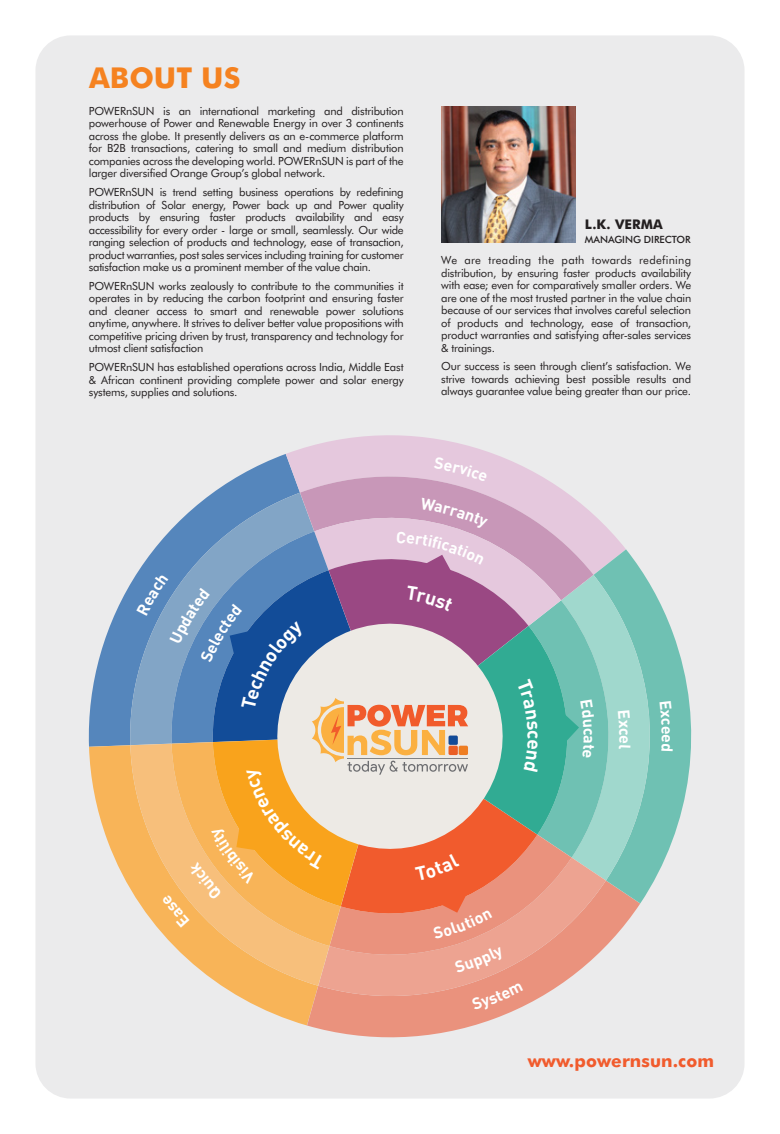
<style>
.page{position:relative;width:780px;height:1134px;background:#fff}
.page>*{position:absolute;margin:0;border:0;box-sizing:border-box;transform-origin:0 0}
.t1{font:700 28.75px "Futura BT";color:#f58220}
.t2{font:700 17.5px "Futura BT";letter-spacing:.005em;color:#f15b2d}
.t3{font:700 15.88px "DIN";color:#fff}
.t4{font:700 13.38px "Futura BT";letter-spacing:.005em;color:#231f20}
.t5{font:11.25px/12.5px "Futura BT";letter-spacing:-.015em;color:#231f20;text-align:justify}
.t6{font:500 10px "Futura BT";letter-spacing:-.005em;color:#231f20}
</style>
<div class="page">
<div style="left:35px;top:35px;width:709px;height:1063px;background:#ebebec;border-radius:35px"></div>
<img style="left:441px;top:106px;width:135px;height:137px">
<svg style="left:88px;top:454px;width:198px;height:291px"></svg>
<svg style="left:89px;top:745px;width:218px;height:280px"></svg>
<svg style="left:286px;top:435px;width:205px;height:58px;fill:#e5c8dd"></svg>
<svg style="left:307px;top:986px;width:228px;height:52px;fill:#ea927d"></svg>
<svg style="left:672px;top:631px;width:20px;height:210px;fill:#6fc1b3"></svg>
<svg style="left:127px;top:493px;width:173px;height:252px;fill:#5586bc"></svg>
<svg style="left:300px;top:453px;width:273px;height:45px;background:#dec0d5"></svg>
<svg style="left:318px;top:973px;width:258px;height:27px;background:#eba291"></svg>
<svg style="left:130px;top:744px;width:199px;height:242px"></svg>
<svg style="left:471px;top:983px;width:52px;height:27px"></svg>
<svg style="left:434px;top:457px;width:53px;height:25px"></svg>
<svg style="left:137px;top:498px;width:535px;height:475px"></svg>
<h1 class="t1" style="left:89px;top:60px;width:153px">ABOUT US</h1>
<p class="t5" style="left:89px;top:104px;width:316px">POWERnSUN is an international marketing and distribution powerhouse of Power and Renewable Energy in over 3 continents across the globe. It presently delivers as an e-commerce platform for B2B transactions, catering to small and medium distribution companies across the developing world. POWERnSUN is part of the larger diversified Orange Group’s global network.</p>
<p class="t5" style="left:89px;top:186px;width:316px">POWERnSUN is trend setting business operations by redefining distribution of Solar energy, Power back up and Power quality products by ensuring faster products availability and easy accessibility for every order - large or small, seamlessly. Our wide ranging selection of products and technology, ease of transaction, product warranties, post sales services including training for customer satisfaction make us a prominent member of the value chain.</p>
<p class="t5" style="left:89px;top:279px;width:316px">POWERnSUN works zealously to contribute to the communities it operates in by reducing the carbon footprint and ensuring faster and cleaner access to smart and renewable power solutions anytime, anywhere. It strives to deliver better value propositions with competitive pricing driven by trust, transparency and technology for utmost client satisfaction</p>
<p class="t5" style="left:89px;top:361px;width:316px">POWERnSUN has established operations across India, Middle East &amp; African continent providing complete power and solar energy systems, supplies and solutions.</p>
<p class="t4" style="left:585px;top:216px;width:79px">L.K. VERMA</p>
<p class="t6" style="left:585px;top:234px;width:107px">MANAGING DIRECTOR</p>
<p class="t5" style="left:441px;top:254px;width:251px">We are treading the path towards redefining distribution, by ensuring faster products availability with ease; even for comparatively smaller orders. We are one of the most trusted partner in the value chain because of our services that involves careful selection of products and technology, ease of transaction, product warranties and satisfying after-sales services &amp; trainings.</p>
<p class="t5" style="left:441px;top:360px;width:251px">Our success is seen through client’s satisfaction. We strive towards achieving best possible results and always guarantee value being greater than our price.</p>
<h3 class="t3" style="left:677px;top:734px;width:10px;rotate:90deg">e</h3>
<h2 class="t2" style="left:527px;top:1050px;width:188px">www.powernsun.com</h2>
</div>
